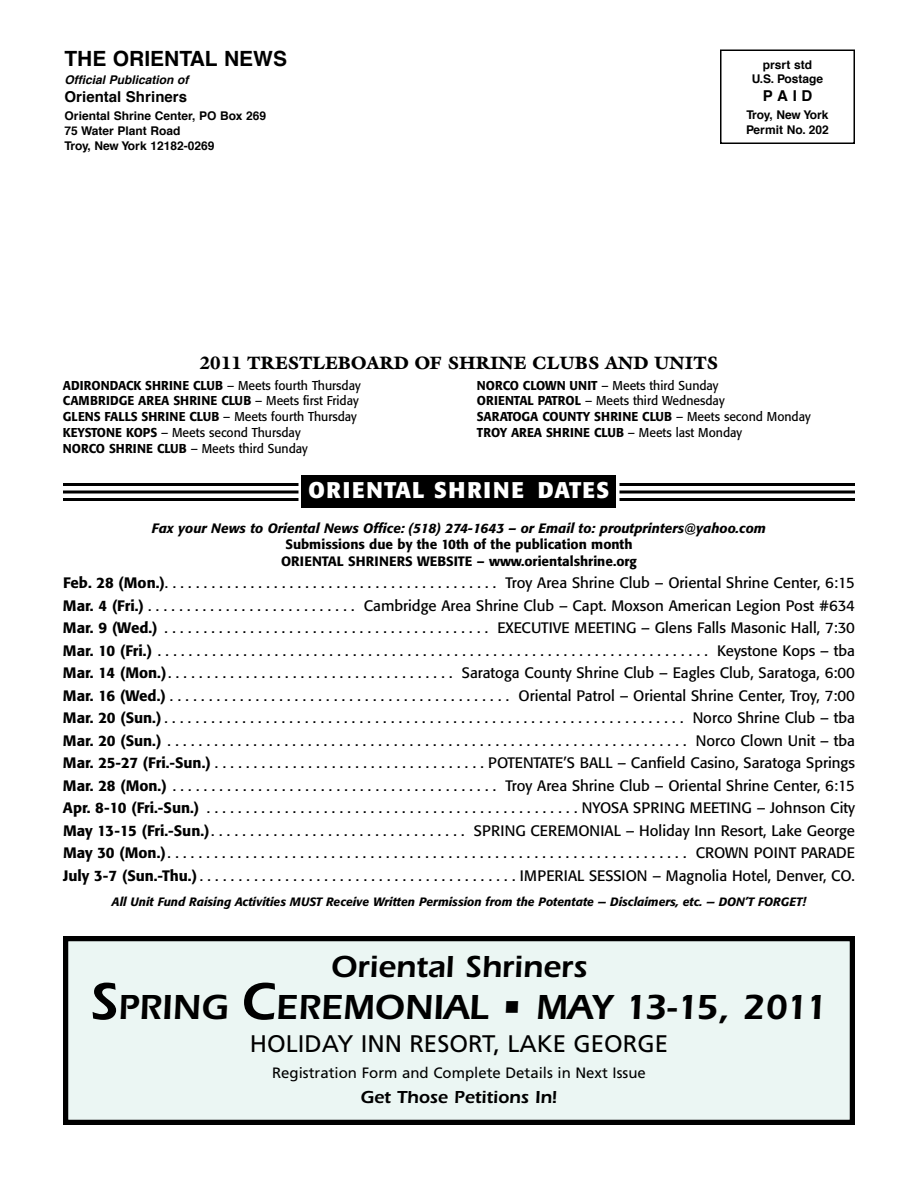
<style>
.page{position:relative;width:918px;height:1188px;background:#fff}
.page>*{position:absolute;margin:0;border:0;box-sizing:border-box;transform-origin:0 0}
.t1{font:600 36px "Itc Eras";color:#000}
.t2{font:600 31.5px "Itc Eras";color:#000}
.t3{font:24px "Frutiger";color:#000}
.t4{font:700 22.5px "Formata";letter-spacing:.07em;color:#fff}
.t5{font:700 21px "Helvetica";color:#000}
.t6{font:900 18px "Galliard";color:#000}
.t7{font:600 18px "Itc Eras";color:#000}
.t8{font:15px/22.5px "Formata";color:#000;text-align:justify}
.t9{font:15px "Frutiger";color:#000}
.t10{font:700 15px "Helvetica";color:#000}
.t11{font:500 13.5px/16.5px "Formata";color:#000;text-align:center}
.t12{font:italic 500 13.5px "Formata";color:#000}
.t13{font:12.75px/15.8px "Formata";color:#000;scale:.96 1}
.t14{font:700 12px/15px "Helvetica";color:#000}
.t15{font:italic 500 12px "Formata";color:#000}
.t16{font:italic 700 12px "Helvetica";color:#000}
.s1{font-weight:500}
.s2{font-size:54px}
</style>
<div class="page">
<div style="left:720px;top:50px;width:135px;height:94px;border:2px solid #000"></div>
<div style="left:302px;top:476px;width:314px;height:32px;background:#000"></div>
<div style="left:66px;top:939px;width:786px;height:183px;background:#ebf6f3"></div>
<div style="left:63px;top:936px;width:792px;height:189px;border:5px solid #000"></div>
<hr style="left:63px;top:483px;width:235px;height:3px;background:#000">
<hr style="left:63px;top:491px;width:235px;height:3px;background:#000">
<hr style="left:63px;top:498px;width:235px;height:3px;background:#000">
<hr style="left:620px;top:483px;width:235px;height:3px;background:#000">
<hr style="left:620px;top:491px;width:235px;height:3px;background:#000">
<hr style="left:620px;top:498px;width:235px;height:3px;background:#000">
<h3 class="t5" style="left:64px;top:50px;width:224px">The orienTal news</h3>
<p class="t16" style="left:64px;top:75px;width:128px">official publication of</p>
<p class="t10" style="left:64px;top:91px;width:124px">oriental shriners</p>
<p class="t14" style="left:64px;top:109px;width:203px">oriental shrine center, po box 269<br>75 water plant road<br>Troy, new york 12182-0269</p>
<p class="t14" style="left:752px;top:59px;width:73px;line-height:14.4px;text-align:center">prsrt std u.s. postage</p>
<p class="t10" style="left:763px;top:90px;width:51px">paid</p>
<p class="t14" style="left:746px;top:109px;width:84px">Troy, new york permit no. 202</p>
<p class="t6" style="left:200px;top:356px;width:520px">2011 TRESTLEBOARD OF SHRINE CLUBS AND UNITS</p>
<p class="t13" style="left:63px;top:378px;width:312px"><span class="s1">ADIRONDACK SHRINE CLUB</span> – Meets fourth Thursday <span class="s1">CAMBRIDGE AREA SHRINE CLUB</span> – Meets first Friday <span class="s1">GLENS FALLS SHRINE CLUB</span> – Meets fourth Thursday <span class="s1">KEYSTONE KOPS</span> – Meets second Thursday<br><span class="s1">NORCO SHRINE CLUB</span> – Meets third Sunday</p>
<p class="t13" style="left:477px;top:378px;width:349px"><span class="s1">NORCO CLOWN UNIT</span> – Meets third Sunday<br><span class="s1">ORIENTAL PATROL</span> – Meets third Wednesday<br><span class="s1">SARATOGA COUNTY SHRINE CLUB</span> – Meets second Monday <span class="s1">TROY AREA SHRINE CLUB</span> – Meets last Monday</p>
<h3 class="t4" style="left:309px;top:480px;width:302px">ORIENTAL SHRINE DATES</h3>
<p class="t12" style="left:152px;top:522px;width:616px">Fax your News to Oriental News Office: (518) 274-1643 – or Email to: proutprinters@yahoo.com</p>
<p class="t11" style="left:281px;top:537px;width:357px">Submissions due by the 10th of the publication month<br>ORIENTAL SHRINERS WEBSITE – www.orientalshrine.org</p>
<p class="t8" style="left:63px;top:573px;width:794px"><span class="s1">Feb. 28 (Mon.)</span>. . . . . . . . . . . . . . . . . . . . . . . . . . . . . . . . . . . . . . . . . . . Troy Area Shrine Club – Oriental Shrine Center, 6:15<br><span class="s1">Mar. 4 (Fri.)</span> . . . . . . . . . . . . . . . . . . . . . . . . . . . Cambridge Area Shrine Club – Capt. Moxson American Legion Post #634<br><span class="s1">Mar. 9 (Wed.)</span> . . . . . . . . . . . . . . . . . . . . . . . . . . . . . . . . . . . . . . . . . . EXECUTIVE MEETING – Glens Falls Masonic Hall, 7:30<br><span class="s1">Mar. 10 (Fri.)</span> . . . . . . . . . . . . . . . . . . . . . . . . . . . . . . . . . . . . . . . . . . . . . . . . . . . . . . . . . . . . . . . . . . . . . . . Keystone Kops – tba <span class="s1">Mar. 14 (Mon.)</span>. . . . . . . . . . . . . . . . . . . . . . . . . . . . . . . . . . . . . Saratoga County Shrine Club – Eagles Club, Saratoga, 6:00<br><span class="s1">Mar. 16 (Wed.)</span> . . . . . . . . . . . . . . . . . . . . . . . . . . . . . . . . . . . . . . . . . . . . Oriental Patrol – Oriental Shrine Center, Troy, 7:00<br><span class="s1">Mar. 20 (Sun.)</span> . . . . . . . . . . . . . . . . . . . . . . . . . . . . . . . . . . . . . . . . . . . . . . . . . . . . . . . . . . . . . . . . . . . Norco Shrine Club – tba <span class="s1">Mar. 20 (Sun.)</span> . . . . . . . . . . . . . . . . . . . . . . . . . . . . . . . . . . . . . . . . . . . . . . . . . . . . . . . . . . . . . . . . . . . Norco Clown Unit – tba <span class="s1">Mar. 25-27 (Fri.-Sun.)</span> . . . . . . . . . . . . . . . . . . . . . . . . . . . . . . . . . . . POTENTATE’S BALL – Canfield Casino, Saratoga Springs <span class="s1">Mar. 28 (Mon.)</span> . . . . . . . . . . . . . . . . . . . . . . . . . . . . . . . . . . . . . . . . . . Troy Area Shrine Club – Oriental Shrine Center, 6:15<br><span class="s1">Apr. 8-10 (Fri.-Sun.)</span> . . . . . . . . . . . . . . . . . . . . . . . . . . . . . . . . . . . . . . . . . . . . . . . . NYOSA SPRING MEETING – Johnson City <span class="s1">May 13-15 (Fri.-Sun.)</span>. . . . . . . . . . . . . . . . . . . . . . . . . . . . . . . . . SPRING CEREMONIAL – Holiday Inn Resort, Lake George <span class="s1">May 30 (Mon.)</span>. . . . . . . . . . . . . . . . . . . . . . . . . . . . . . . . . . . . . . . . . . . . . . . . . . . . . . . . . . . . . . . . . . . CROWN POINT PARADE <span class="s1">July 3-7 (Sun.-Thu.)</span> . . . . . . . . . . . . . . . . . . . . . . . . . . . . . . . . . . . . . . . . . IMPERIAL SESSION – Magnolia Hotel, Denver, CO.</p>
<p class="t15" style="left:112px;top:897px;width:696px">All Unit Fund Raising Activities MUST Receive Written Permission from the Potentate — Disclaimers, etc. — DON’T FORGET!</p>
<h2 class="t2" style="left:331px;top:956px;width:258px">Oriental Shriners</h2>
<h1 class="t1" style="left:90px;top:995px;width:740px"><span class="s2">S</span>PRING <span class="s2">C</span>EREMONIAL • MAY 13-15, 2011</h1>
<h3 class="t3" style="left:250px;top:1034px;width:420px">HOLIDAY INN RESORT, LAKE GEORGE</h3>
<p class="t9" style="left:272px;top:1066px;width:375px">Registration Form and Complete Details in Next Issue</p>
<p class="t7" style="left:360px;top:1091px;width:199px">Get Those Petitions In!</p>
</div>
